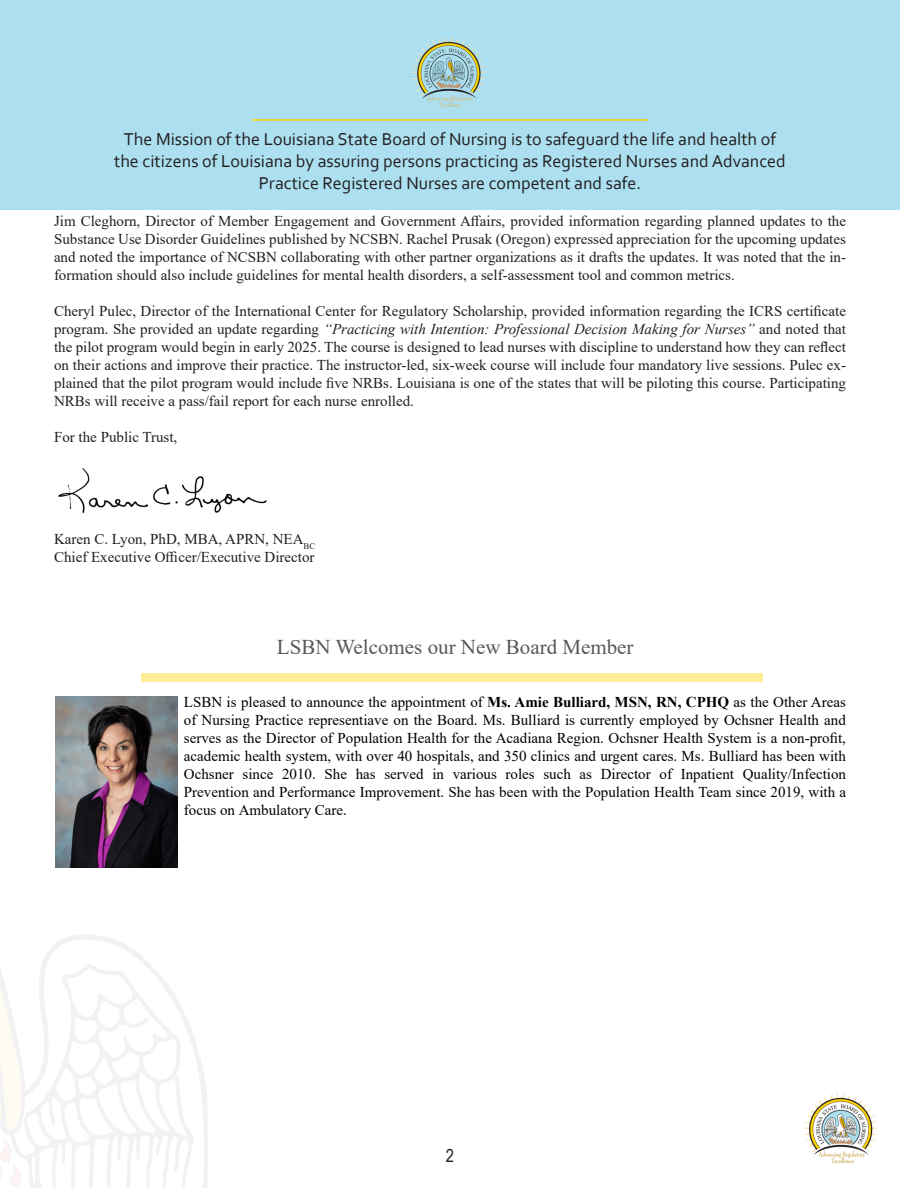
<style>
.page{position:relative;width:900px;height:1188px;background:#fff}
.page>*{position:absolute;margin:0;border:0;box-sizing:border-box;transform-origin:0 0}
.ED_Article_Title{font:21px "Times New Roman";color:#57585a}
.t1{font:18px/21.6px "Corbel";color:#231f20;text-align:center}
.t2{font:18px "Arial Narrow";color:#231f20}
.t3{font:15px/18px "Times New Roman";color:#231f20;text-align:justify}
.ED_Article_Title-2{font:15px/18px "Times New Roman";color:#000;text-align:justify}
.s1{font-style:italic}
.s2{font-weight:700}
</style>
<div class="page">
<svg style="left:127px;top:946px;width:81px;height:242px"></svg>
<svg style="left:0;top:935px;width:127px;height:253px"></svg>
<div style="left:0;top:0;width:900px;height:210px;background:#ace0f0"></div>
<hr style="left:252px;top:119px;width:396px;height:2px;background:#ffd204">
<img style="left:410px;top:36px;width:77px;height:71px">
<img style="left:803px;top:1092px;width:75px;height:72px">
<img style="left:58px;top:468px;width:209px;height:45px">
<div style="left:141px;top:673px;width:621px;height:8px;background:#ffed9b"></div>
<img style="left:55px;top:696px;width:122px;height:171px">
<p class="t1" style="left:114px;top:128px;width:673px">The Mission of the Louisiana State Board of Nursing is to safeguard the life and health of the citizens of Louisiana by assuring persons practicing as Registered Nurses and Advanced<br>Practice Registered Nurses are competent and safe.</p>
<p class="t3" style="left:54px;top:212px;width:793px">Jim Cleghorn, Director of Member Engagement and Government Affairs, provided information regarding planned updates to the Substance Use Disorder Guidelines published by NCSBN. Rachel Prusak (Oregon) expressed appreciation for the upcoming updates and noted the importance of NCSBN collaborating with other partner organizations as it drafts the updates. It was noted that the in&shy;formation should also include guidelines for mental health disorders, a self-assessment tool and common metrics.</p>
<p class="t3" style="left:54px;top:302px;width:793px">Cheryl Pulec, Director of the International Center for Regulatory Scholarship, provided information regarding the ICRS certificate program. She provided an update regarding <span class="s1">“Practicing with Intention: Professional Decision Making for Nurses”</span> and noted that the pilot program would begin in early 2025. The course is designed to lead nurses with discipline to understand how they can reflect on their actions and improve their practice. The instructor-led, six-week course will include four mandatory live sessions. Pulec ex&shy;plained that the pilot program would include five NRBs. Louisiana is one of the states that will be piloting this course. Participating NRBs will receive a pass/fail report for each nurse enrolled.</p>
<p class="t3" style="left:54px;top:428px;width:125px">For the Public Trust,</p>
<p class="t3" style="left:54px;top:530px;width:263px">Karen C. Lyon, PhD, MBA, APRN, NEA<sub>BC</sub></p>
<p class="t3" style="left:54px;top:548px;width:262px">Chief Executive Officer/Executive Director</p>
<p class="ED_Article_Title" style="left:277px;top:632px;width:358px">LSBN Welcomes our New Board Member</p>
<p class="ED_Article_Title-2" style="left:184px;top:693px;width:664px">LSBN is pleased to announce the appointment of <span class="s2">Ms. Amie Bulliard, MSN, RN, CPHQ</span> as the Other Areas of Nursing Practice representiave on the Board. Ms. Bulliard is currently employed by Ochsner Health and serves as the Director of Population Health for the Acadiana Region. Ochsner Health System is a non-profit, academic health system, with over 40 hospitals, and 350 clinics and urgent cares. Ms. Bulliard has been with Ochsner since 2010. She has served in various roles such as Director of Inpatient Quality/Infection Prevention and Performance Improvement. She has been with the Population Health Team since 2019, with a focus on Ambulatory Care.</p>
<p class="t2" style="left:446px;top:1142px;width:10px">2</p>
</div>
